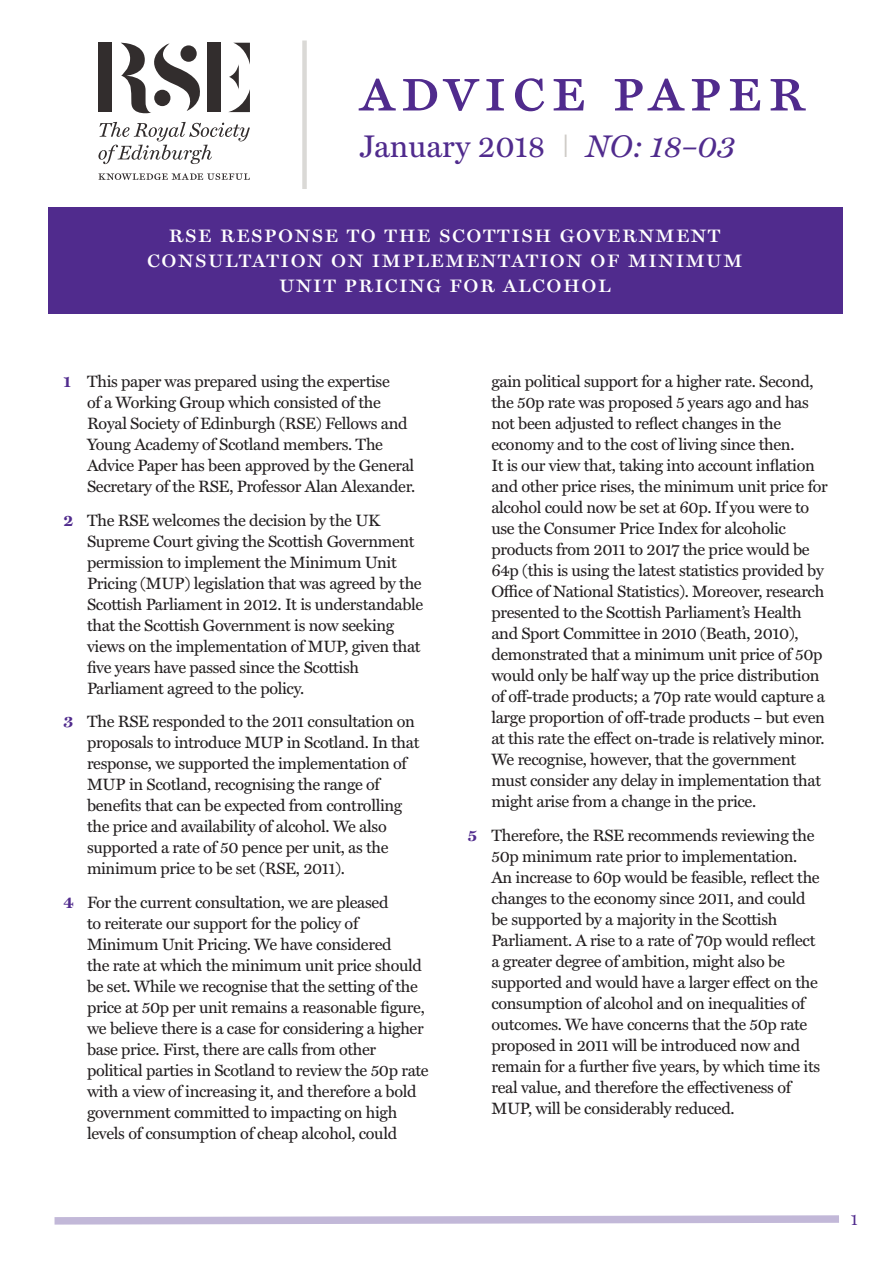
<style>
.page{position:relative;width:893px;height:1263px;background:#fff}
.page>*{position:absolute;margin:0;border:0;box-sizing:border-box;transform-origin:0 0}
.t1{font:64.5px "Miller Text Roman SC";letter-spacing:.08em;color:#502b8d}
.t2{font:31.5px "Miller Text";color:#502b8d}
.t3{font:25.95px/24.9px "Miller Display Roman SC";letter-spacing:.035em;color:#fff;text-align:center}
.t4{font:16.5px/21px "Miller Text";letter-spacing:-.02em;color:#231f20}
.t5{font:16.5px "Miller Text";color:#502b8d}
.s1{font-family:"DIN";font-weight:300;color:#cecac5}
.s2{font-style:italic}
.s3{font-weight:700;color:#502b8d}
</style>
<div class="page">
<svg style="left:98px;top:173px;width:152px;height:7px"></svg>
<svg style="left:98px;top:43px;width:152px;height:121px"></svg>
<div style="left:49px;top:207px;width:794px;height:106px;background:#502b8d"></div>
<svg style="left:54px;top:1215px;width:785px;height:10px"></svg>
<div style="left:302px;top:41px;width:5px;height:148px;background:#dad9d6"></div>
<h1 class="t1" style="left:360px;top:50px;width:448px">advice paper</h1>
<h2 class="t2" style="left:360px;top:128px;width:377px">January 2018 <span class="s1">I</span> <span class="s2">NO: 18–03</span></h2>
<h3 class="t3" style="left:147px;top:221px;width:598px">rse response to the scottish government consultation on implementation of minimum unit pricing for alcohol</h3>
<p class="t4" style="left:87px;top:371px;width:330px;text-indent:-24px"><span class="s3">1</span> This paper was prepared using the expertise<br>of a Working Group which consisted of the Royal Society of Edinburgh (RSE) Fellows and Young Academy of Scotland members. The Advice Paper has been approved by the General Secretary of the RSE, Professor Alan Alexander.</p>
<p class="t4" style="left:87px;top:509px;width:338px;text-indent:-24px"><span class="s3">2</span> The RSE welcomes the decision by the UK Supreme Court giving the Scottish Government permission to implement the Minimum Unit Pricing (MUP) legislation that was agreed by the Scottish Parliament in 2012. It is understandable that the Scottish Government is now seeking views on the implementation of MUP, given that five years have passed since the Scottish Parliament agreed to the policy.</p>
<p class="t4" style="left:87px;top:711px;width:334px;text-indent:-24px"><span class="s3">3</span> The RSE responded to the 2011 consultation on proposals to introduce MUP in Scotland. In that response, we supported the implementation of MUP in Scotland, recognising the range of benefits that can be expected from controlling the price and availability of alcohol. We also supported a rate of 50 pence per unit, as the minimum price to be set (RSE, 2011).</p>
<p class="t4" style="left:87px;top:892px;width:343px;text-indent:-24px"><span class="s3">4</span> For the current consultation, we are pleased<br>to reiterate our support for the policy of Minimum Unit Pricing. We have considered<br>the rate at which the minimum unit price should be set. While we recognise that the setting of the price at 50p per unit remains a reasonable figure, we believe there is a case for considering a higher base price. First, there are calls from other political parties in Scotland to review the 50p rate with a view of increasing it, and therefore a bold government committed to impacting on high levels of consumption of cheap alcohol, could</p>
<p class="t4" style="left:491px;top:371px;width:338px">gain political support for a higher rate. Second, the 50p rate was proposed 5 years ago and has not been adjusted to reflect changes in the economy and to the cost of living since then.<br>It is our view that, taking into account inflation and other price rises, the minimum unit price for alcohol could now be set at 60p. If you were to use the Consumer Price Index for alcoholic products from 2011 to 2017 the price would be 64p (this is using the latest statistics provided by Office of National Statistics). Moreover, research presented to the Scottish Parliament’s Health and Sport Committee in 2010 (Beath, 2010), demonstrated that a minimum unit price of 50p would only be half way up the price distribution of off-trade products; a 70p rate would capture a large proportion of off-trade products – but even at this rate the effect on-trade is relatively minor.<br>We recognise, however, that the government must consider any delay in implementation that might arise from a change in the price.</p>
<p class="t4" style="left:491px;top:824px;width:330px;text-indent:-24px"><span class="s3">5</span> Therefore, the RSE recommends reviewing the 50p minimum rate prior to implementation.<br>An increase to 60p would be feasible, reflect the changes to the economy since 2011, and could be supported by a majority in the Scottish Parliament. A rise to a rate of 70p would reflect a greater degree of ambition, might also be supported and would have a larger effect on the consumption of alcohol and on inequalities of outcomes. We have concerns that the 50p rate proposed in 2011 will be introduced now and remain for a further five years, by which time its real value, and therefore the effectiveness of MUP, will be considerably reduced.</p>
<p class="t5" style="left:851px;top:1209px;width:9px">1</p>
</div>
